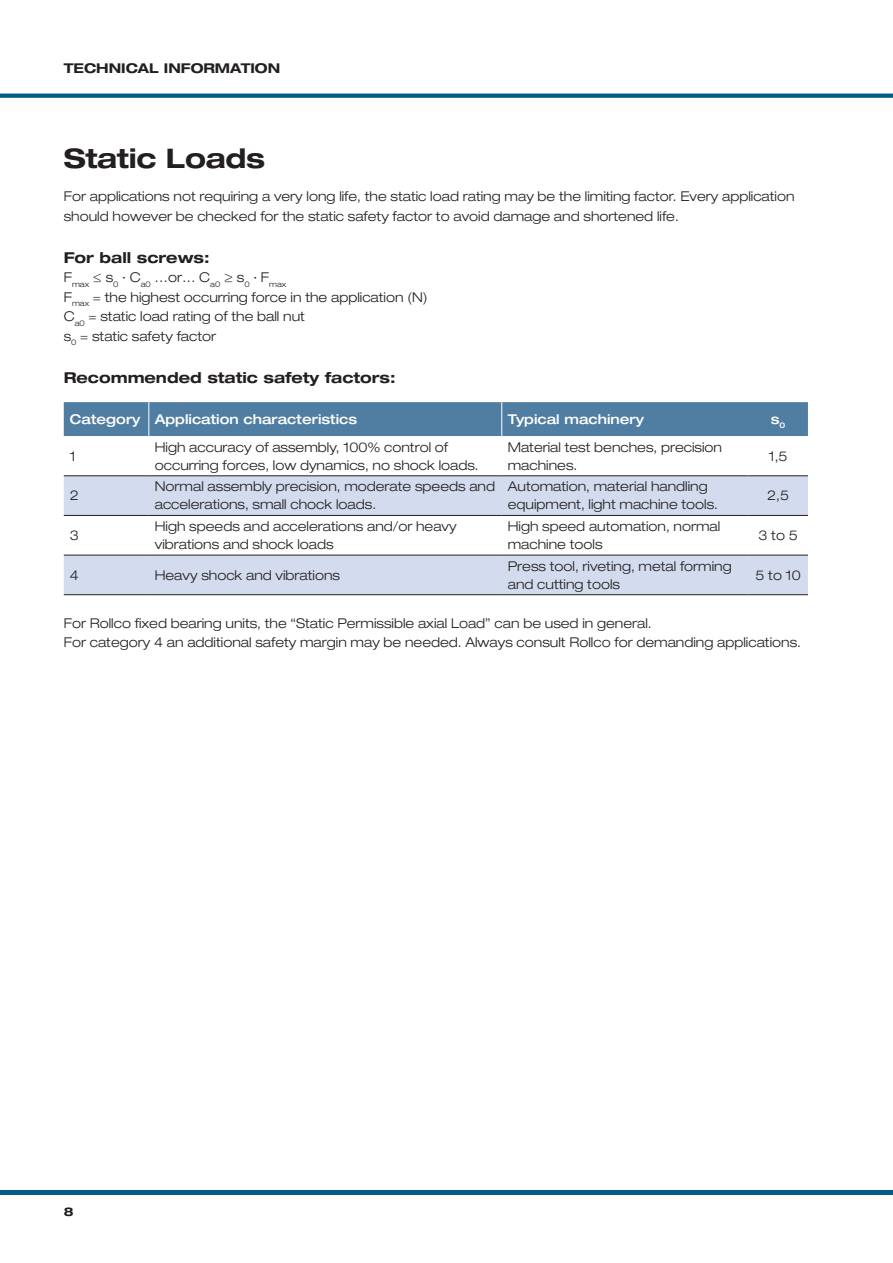
<style>
.page{position:relative;width:893px;height:1263px;background:#fff}
.page>*{position:absolute;margin:0;border:0;box-sizing:border-box;transform-origin:0 0}
.t1{font:700 expanded 27px "Helvetica Neue LT Std";letter-spacing:-.01em;color:#231f20}
.t2{font:700 expanded 15px "Helvetica Neue LT Std";color:#231f20}
.t3{font:300 expanded 13.5px/18px "Helvetica Neue LT Std";color:#231f20}
.t4{font:500 expanded 13.5px "Helvetica Neue LT Std";color:#fff}
.t5{font:700 expanded 13.5px "Helvetica Neue LT Std";color:#231f20}
.t6{font:700 expanded 12px "Helvetica Neue LT Std";color:#231f20}
</style>
<div class="page">
<svg style="left:0;top:94px;width:892px;height:4px;background:#0d638d"></svg>
<hr style="left:0;top:1191px;width:893px;height:4px;background:#015c88">
<div style="left:64px;top:402px;width:744px;height:34px;background:#507da2"></div>
<svg style="left:64px;top:476px;width:744px;height:118px;fill:#d2dcee"></svg>
<hr style="left:149px;top:402px;width:1px;height:34px;background:#fff">
<hr style="left:501px;top:402px;width:1px;height:34px;background:#fff">
<hr style="left:64px;top:475px;width:85px;height:1px;background:#231f20">
<hr style="left:149px;top:475px;width:353px;height:1px;background:#231f20">
<hr style="left:502px;top:475px;width:246px;height:1px;background:#231f20">
<hr style="left:748px;top:475px;width:60px;height:1px;background:#231f20">
<hr style="left:64px;top:515px;width:85px;height:1px;background:#231f20">
<hr style="left:149px;top:515px;width:353px;height:1px;background:#231f20">
<hr style="left:502px;top:515px;width:246px;height:1px;background:#231f20">
<hr style="left:748px;top:515px;width:60px;height:1px;background:#231f20">
<hr style="left:64px;top:555px;width:85px;height:1px;background:#231f20">
<hr style="left:149px;top:555px;width:353px;height:1px;background:#231f20">
<hr style="left:502px;top:555px;width:246px;height:1px;background:#231f20">
<hr style="left:748px;top:555px;width:60px;height:1px;background:#231f20">
<hr style="left:64px;top:594px;width:85px;height:1px;background:#231f20">
<hr style="left:149px;top:594px;width:353px;height:1px;background:#231f20">
<hr style="left:502px;top:594px;width:246px;height:1px;background:#231f20">
<hr style="left:748px;top:594px;width:60px;height:1px;background:#231f20">
<p class="t5" style="left:64px;top:60px;width:218px">TECHNICAL INFORMATION</p>
<h1 class="t1" style="left:64px;top:142px;width:203px">Static Loads</h1>
<p class="t3" style="left:64px;top:186px;width:732px;line-height:19.5px">For applications not requiring a very long life, the static load rating may be the limiting factor. Every application should however be checked for the static safety factor to avoid damage and shortened life.</p>
<p class="t2" style="left:64px;top:248px;width:147px">For ball screws:</p>
<p class="t3" style="left:64px;top:267px;width:365px;line-height:19.5px">F<sub>max</sub> ≤ s<sub>0</sub> · C<sub>a0</sub> …or… C<sub>a0</sub> ≥ s<sub>0</sub> · F<sub>max<br></sub>F<sub>max</sub> = the highest occurring force in the application (N)<br>C<sub>a0</sub> = static load rating of the ball nut<br>s<sub>0</sub> = static safety factor</p>
<p class="t2" style="left:64px;top:368px;width:333px">Recommended static safety factors:</p>
<p class="t4" style="left:70px;top:411px;width:289px">Category Application characteristics</p>
<p class="t4" style="left:508px;top:411px;width:138px">Typical machinery</p>
<p class="t4" style="left:771px;top:411px;width:16px">s<sub>0</sub></p>
<p class="t3" style="left:70px;top:447px;width:7px">1</p>
<p class="t3" style="left:155px;top:438px;width:325px">High accuracy of assembly, 100% control of occurring forces, low dynamics, no shock loads.</p>
<p class="t3" style="left:508px;top:438px;width:216px">Material test benches, precision machines.</p>
<p class="t3" style="left:769px;top:447px;width:20px">1,5</p>
<p class="t3" style="left:70px;top:486px;width:11px">2</p>
<p class="t3" style="left:155px;top:477px;width:342px">Normal assembly precision, moderate speeds and accelerations, small chock loads.</p>
<p class="t3" style="left:508px;top:477px;width:212px">Automation, material handling equipment, light machine tools.</p>
<p class="t3" style="left:767px;top:486px;width:23px">2,5</p>
<p class="t3" style="left:70px;top:526px;width:11px">3</p>
<p class="t3" style="left:155px;top:517px;width:303px">High speeds and accelerations and/or heavy vibrations and shock loads</p>
<p class="t3" style="left:508px;top:517px;width:214px">High speed automation, normal machine tools</p>
<p class="t3" style="left:758px;top:526px;width:41px">3 to 5</p>
<p class="t3" style="left:70px;top:566px;width:11px">4</p>
<p class="t3" style="left:155px;top:566px;width:187px">Heavy shock and vibrations</p>
<p class="t3" style="left:508px;top:557px;width:226px">Press tool, riveting, metal forming and cutting tools</p>
<p class="t3" style="left:755px;top:566px;width:47px">5 to 10</p>
<p class="t3" style="left:64px;top:613px;width:739px;line-height:19.5px">For Rollco fixed bearing units, the “Static Permissible axial Load” can be used in general.<br>For category 4 an additional safety margin may be needed. Always consult Rollco for demanding applications.</p>
<p class="t6" style="left:64px;top:1204px;width:11px">8</p>
</div>
